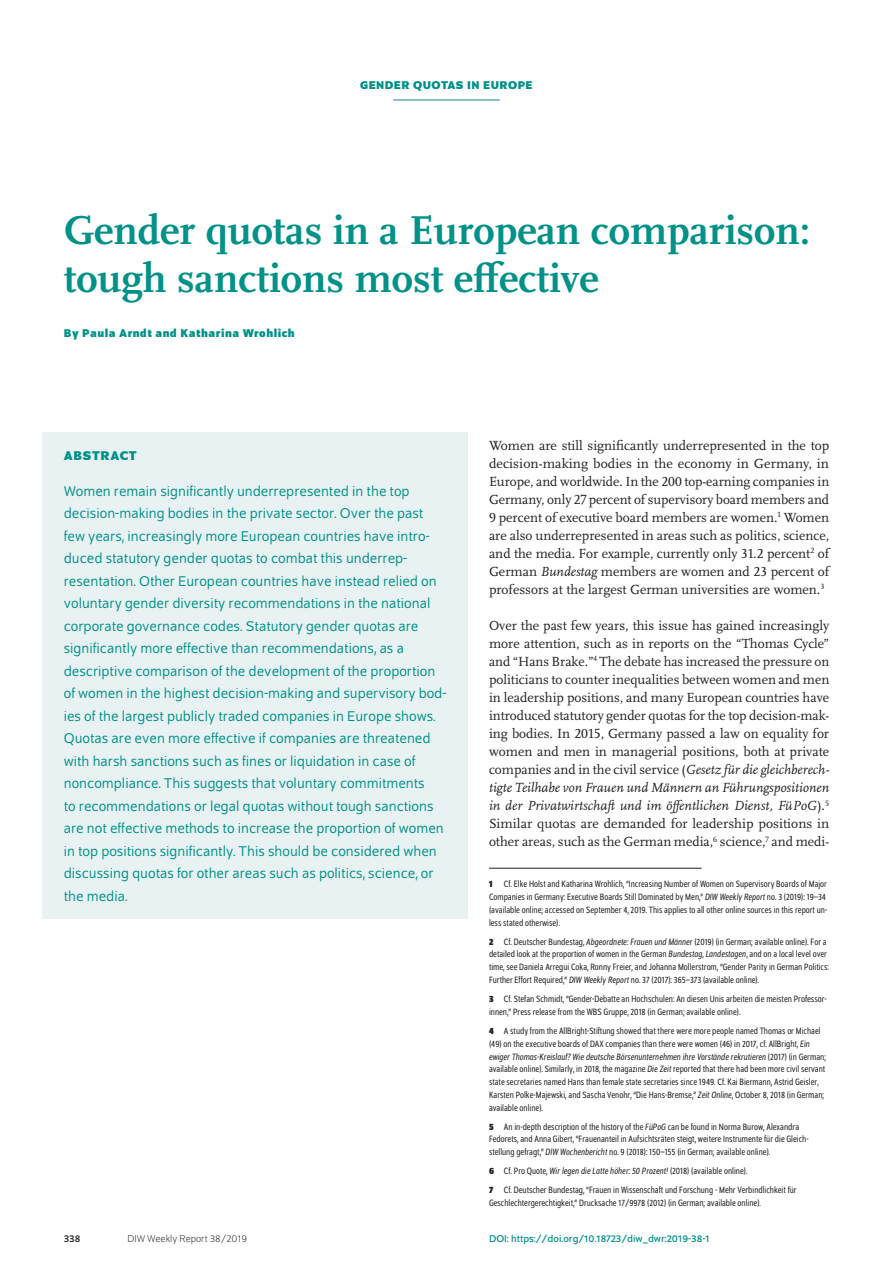
<style>
.page{position:relative;width:893px;height:1263px;background:#fff}
.page>*{position:absolute;margin:0;border:0;box-sizing:border-box;transform-origin:0 0}
.t1{font:700 42px/48px "Scala Pro";color:#009188}
.t2{font:15px/22.5px "Schumpeter Blond";color:#009188}
.t3{font:13.8px/18px "Scala Pro";color:#231f20;text-align:justify}
.t4{font:700 13.5px "Schumpeter";letter-spacing:.05em;color:#009188}
.t5{font:700 12px "Schumpeter";letter-spacing:.04em;color:#009188}
.t6{font:10.5px "Schumpeter";color:#009188}
.t7{font:300 10.5px "Schumpeter";color:#231f20}
.t8{font:10.5px "Schumpeter";color:#231f20}
.t9{font:semi-condensed 9.75px/12.8px "Schumpeter Blond";color:#231f20}
.s1{font-style:italic}
.s2{font-family:"Schumpeter";font-weight:700}
</style>
<div class="page">
<hr style="left:393px;top:100px;width:107px;height:1px;background:#009188">
<div style="left:43px;top:432px;width:425px;height:486px;background:#e9f2f2"></div>
<hr style="left:489px;top:868px;width:213px;height:1px;background:#231f20">
<p class="t5" style="left:360px;top:79px;width:174px">GENDER QUOTAS IN EUROPE</p>
<h1 class="t1" style="left:64px;top:203px;width:748px">Gender quotas in a European comparison: tough sanctions most effective</h1>
<p class="t5" style="left:64px;top:326px;width:233px">By Paula Arndt and Katharina Wrohlich</p>
<h3 class="t4" style="left:64px;top:448px;width:75px">ABSTRACT</h3>
<p class="t2" style="left:64px;top:480px;width:384px">Women remain significantly underrepresented in the top decision-making bodies in the private sector. Over the past few years, increasingly more European countries have intro&shy;duced statutory gender quotas to combat this underrep&shy;resentation. Other European countries have instead relied on voluntary gender diversity recommendations in the national corporate governance codes. Statutory gender quotas are significantly more effective than recommendations, as a descriptive comparison of the development of the proportion of women in the highest decision-making and supervisory bod&shy;ies of the largest publicly traded companies in Europe shows.<br>Quotas are even more effective if companies are threatened with harsh sanctions such as fines or liquidation in case of noncompliance. This suggests that voluntary commitments<br>to recommendations or legal quotas without tough sanctions are not effective methods to increase the proportion of women in top positions significantly. This should be considered when discussing quotas for other areas such as politics, science, or the media.</p>
<p class="t8" style="left:64px;top:1233px;width:18px">338</p>
<p class="t7" style="left:128px;top:1234px;width:121px">DIW Weekly Report 38/2019</p>
<p class="t3" style="left:489px;top:436px;width:342px">Women are still significantly underrepresented in the top decision-making bodies in the economy in Germany, in Europe, and worldwide. In the 200 top-earning companies in Germany, only 27 percent of supervisory board members and 9 percent of executive board members are women.<sup>1</sup> Women are also underrepresented in areas such as politics, science, and the media. For example, currently only 31.2 percent<sup>2</sup> of German <span class="s1">Bundestag</span> members are women and 23 percent of professors at the largest German universities are women.<sup>3</sup></p>
<p class="t3" style="left:489px;top:616px;width:342px">Over the past few years, this issue has gained increasingly more attention, such as in reports on the “Thomas Cycle” and “Hans Brake.”<sup>4</sup> The debate has increased the pressure on politicians to counter inequalities between women and men in leadership positions, and many European countries have introduced statutory gender quotas for the top decision-mak&shy;ing bodies. In 2015, Germany passed a law on equality for women and men in managerial positions, both at private companies and in the civil service (<span class="s1">Gesetz für die gleichberech&shy;tigte Teilhabe von Frauen und Männern an Führungspositionen in der Privatwirtschaft und im öffentlichen Dienst, FüPoG</span>).<sup>5<br></sup>Similar quotas are demanded for leadership positions in other areas, such as the German media,<sup>6</sup> science,<sup>7</sup> and medi-</p>
<p class="t9" style="left:489px;top:878px;width:340px"><span class="s2">1</span> Cf. Elke Holst and Katharina Wrohlich, “Increasing Number of Women on Supervisory Boards of Major Companies in Germany: Executive Boards Still Dominated by Men,” <span class="s1">DIW Weekly Report</span> no. 3 (2019): 19–34 (available online; accessed on September 4, 2019. This applies to all other online sources in this report un&shy;less stated otherwise).</p>
<p class="t9" style="left:489px;top:935px;width:341px"><span class="s2">2</span> Cf. Deutscher Bundestag, <span class="s1">Abgeordnete: Frauen und Männer</span> (2019) (in German; available online). For a detailed look at the proportion of women in the German <span class="s1">Bundestag</span>, <span class="s1">Landestagen</span>, and on a local level over time, see Daniela Arregui Coka, Ronny Freier, and Johanna Mollerstrom, “Gender Parity in German Politics:<br>Further Effort Required,” <span class="s1">DIW Weekly Report</span> no. 37 (2017): 365–373 (available online).</p>
<p class="t9" style="left:489px;top:993px;width:339px"><span class="s2">3</span> Cf. Stefan Schmidt, “Gender-Debatte an Hochschulen: An diesen Unis arbeiten die meisten Professor&shy;innen,” Press release from the WBS Gruppe, 2018 (in German; available online).</p>
<p class="t9" style="left:489px;top:1025px;width:338px"><span class="s2">4</span> A study from the AllBright-Stiftung showed that there were more people named Thomas or Michael (49) on the executive boards of DAX companies than there were women (46) in 2017, cf. AllBright, <span class="s1">Ein ewiger Thomas-Kreislauf? Wie deutsche Börsenunternehmen ihre Vorstände rekrutieren</span> (2017) (in German; available online). Similarly, in 2018, the magazine <span class="s1">Die Zeit</span> reported that there had been more civil servant state secretaries named Hans than female state secretaries since 1949. Cf. Kai Biermann, Astrid Geisler, Karsten Polke-Majewski, and Sascha Venohr, “Die Hans-Bremse,” <span class="s1">Zeit Online</span>, October 8, 2018 (in German; available online).</p>
<p class="t9" style="left:489px;top:1120px;width:321px"><span class="s2">5</span> An in-depth description of the history of the <span class="s1">FüPoG</span> can be found in Norma Burow, Alexandra<br>Fedorets, and Anna Gibert, “Frauenanteil in Aufsichtsräten steigt, weitere Instrumente für die Gleich&shy;stellung gefragt,” <span class="s1">DIW Wochenbericht</span> no. 9 (2018): 150–155 (in German; available online).</p>
<p class="t9" style="left:489px;top:1162px;width:309px;line-height:19.2px"><span class="s2">6</span> Cf. Pro Quote, <span class="s1">Wir legen die Latte höher: 50 Prozent!</span> (2018) (available online).<br><span class="s2">7</span> Cf. Deutscher Bundestag, “Frauen in Wissenschaft und Forschung - Mehr Verbindlichkeit für</p>
<p class="t9" style="left:489px;top:1197px;width:274px">Geschlechtergerechtigkeit,” Drucksache 17/9978 (2012) (in German; available online).</p>
<p class="t6" style="left:489px;top:1233px;width:222px">DOI: https://doi.org/10.18723/diw_dwr:2019-38-1</p>
</div>
